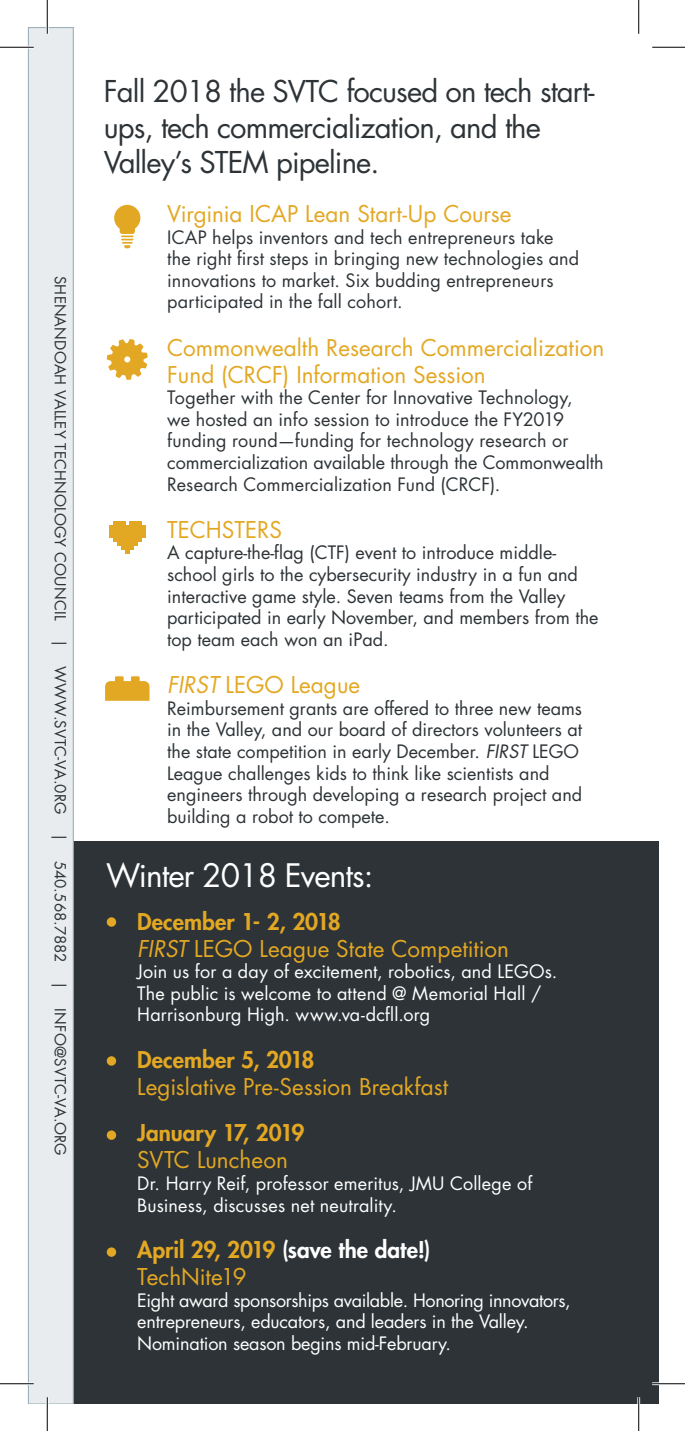
<style>
.page{position:relative;width:686px;height:1431px;background:#fff}
.page>*{position:absolute;margin:0;border:0;box-sizing:border-box;transform-origin:0 0}
.t1{font:31.5px "Futura Std";letter-spacing:-.03em;color:#fff}
.t2{font:29.25px/35.1px "Futura Std";letter-spacing:-.03em;color:#2d3337}
.t3{font:22.5px/27px "Futura Std";color:#e3a823}
.t4{font:800 22.5px/27px "Futura Std";color:#fff}
.t5{font:800 22.5px "Futura Std";letter-spacing:-.005em;color:#e3a823}
.t6{font:18px/21.6px "Futura Std";color:#2d3337}
.t7{font:18px/21.6px "Futura Std";color:#fff}
.t8{font:15.08px "Futura Std";letter-spacing:.015em;color:#2d3337}
.s1{font-style:italic}
.s2{font-weight:800}
.s3{color:#e3a823}
.s4{font-weight:400;color:#e3a823}
</style>
<div class="page">
<div style="left:72px;top:842px;width:587px;height:562px;background:#2d3337"></div>
<div style="left:28px;top:28px;width:45px;height:1376px;background:#e9ecee"></div>
<div style="left:28px;top:27px;width:46px;height:1377px;border:1px solid #9cb1ba"></div>
<svg style="left:114px;top:205px;width:26px;height:43px"></svg>
<svg style="left:107px;top:339px;width:41px;height:41px"></svg>
<svg style="left:109px;top:521px;width:37px;height:32px"></svg>
<svg style="left:105px;top:676px;width:44px;height:25px"></svg>
<div style="left:107px;top:917px;width:9px;height:10px;background:#e3a823;border-radius:50%"></div>
<div style="left:107px;top:1056px;width:9px;height:10px;background:#e3a823;border-radius:50%"></div>
<div style="left:107px;top:1130px;width:9px;height:10px;background:#e3a823;border-radius:50%"></div>
<div style="left:107px;top:1247px;width:9px;height:10px;background:#e3a823;border-radius:50%"></div>
<hr style="left:0;top:46px;width:34px;height:3px;background:#fff">
<hr style="left:0;top:1382px;width:34px;height:3px;background:#fff">
<hr style="left:652px;top:1382px;width:32px;height:3px;background:#fff">
<hr style="left:46px;top:0;width:3px;height:34px;background:#fff">
<hr style="left:46px;top:1397px;width:3px;height:34px;background:#fff">
<hr style="left:637px;top:1397px;width:3px;height:34px;background:#fff">
<hr style="left:0;top:47px;width:34px;height:1px;background:#000">
<hr style="left:652px;top:47px;width:32px;height:1px;background:#000">
<hr style="left:0;top:1383px;width:34px;height:1px;background:#000">
<hr style="left:652px;top:1383px;width:32px;height:1px;background:#000">
<hr style="left:47px;top:0;width:1px;height:34px;background:#000">
<hr style="left:47px;top:1397px;width:1px;height:34px;background:#000">
<hr style="left:638px;top:0;width:1px;height:34px;background:#000">
<hr style="left:638px;top:1397px;width:1px;height:34px;background:#000">
<p class="t8" style="left:70px;top:276px;width:882px;rotate:90deg">SHENANDOAH VALLEY TECHNOLOGY COUNCIL | WWW.SVTC-VA.0RG | 540.568.7882 | INFO@SVTC-VA.ORG</p>
<h2 class="t2" style="left:104px;top:74px;width:492px">Fall 2018 the SVTC focused on tech start&shy;ups, tech commercialization, and the<br>Valley’s STEM pipeline.</h2>
<p class="t3" style="left:167px;top:200px;width:346px">Virginia ICAP Lean Start-Up Course</p>
<p class="t6" style="left:167px;top:226px;width:414px">ICAP helps inventors and tech entrepreneurs take the right first steps in bringing new technologies and innovations to market. Six budding entrepreneurs participated in the fall cohort.</p>
<p class="t3" style="left:167px;top:334px;width:439px">Commonwealth Research Commercialization<br>Fund (CRCF) Information Session</p>
<p class="t6" style="left:167px;top:387px;width:438px">Together with the Center for Innovative Technology,<br>we hosted an info session to introduce the FY2019 funding round—funding for technology research or commercialization available through the Commonwealth Research Commercialization Fund (CRCF).</p>
<p class="t3" style="left:167px;top:516px;width:116px">TECHSTERS</p>
<p class="t6" style="left:167px;top:542px;width:433px">A capture-the-flag (CTF) event to introduce middle&shy;school girls to the cybersecurity industry in a fun and interactive game style. Seven teams from the Valley participated in early November, and members from the top team each won an iPad.</p>
<p class="t3" style="left:167px;top:672px;width:194px"><span class="s1">FIRST</span> LEGO League</p>
<p class="t6" style="left:167px;top:697px;width:416px">Reimbursement grants are offered to three new teams in the Valley, and our board of directors volunteers at the state competition in early December. <span class="s1">FIRST</span> LEGO League challenges kids to think like scientists and engineers through developing a research project and building a robot to compete.</p>
<h1 class="t1" style="left:106px;top:855px;width:269px">Winter 2018 Events:</h1>
<p class="t3" style="left:137px;top:908px;width:373px"><span class="s2">December 1- 2, 2018<br></span><span class="s1">FIRST</span> LEGO League State Competition</p>
<p class="t7" style="left:137px;top:961px;width:422px">Join us for a day of excitement, robotics, and LEGOs.<br>The public is welcome to attend @ Memorial Hall /<br>Harrisonburg High. www.va-dcfll.org</p>
<p class="t5" style="left:137px;top:1045px;width:179px">December 5, 2018</p>
<p class="t3" style="left:137px;top:1073px;width:312px">Legislative Pre-Session Breakfast</p>
<p class="t5" style="left:137px;top:1119px;width:169px">January 17, 2019</p>
<p class="t3" style="left:137px;top:1147px;width:152px">SVTC Luncheon</p>
<p class="t7" style="left:137px;top:1173px;width:397px">Dr. Harry Reif, professor emeritus, JMU College of<br>Business, discusses net neutrality.</p>
<p class="t4" style="left:137px;top:1236px;width:295px"><span class="s3">April 29, 2019</span> (save the date!)<br><span class="s4">TechNite19</span></p>
<p class="t7" style="left:137px;top:1289px;width:435px">Eight award sponsorships available. Honoring innovators, entrepreneurs, educators, and leaders in the Valley.<br>Nomination season begins mid-February.</p>
</div>
